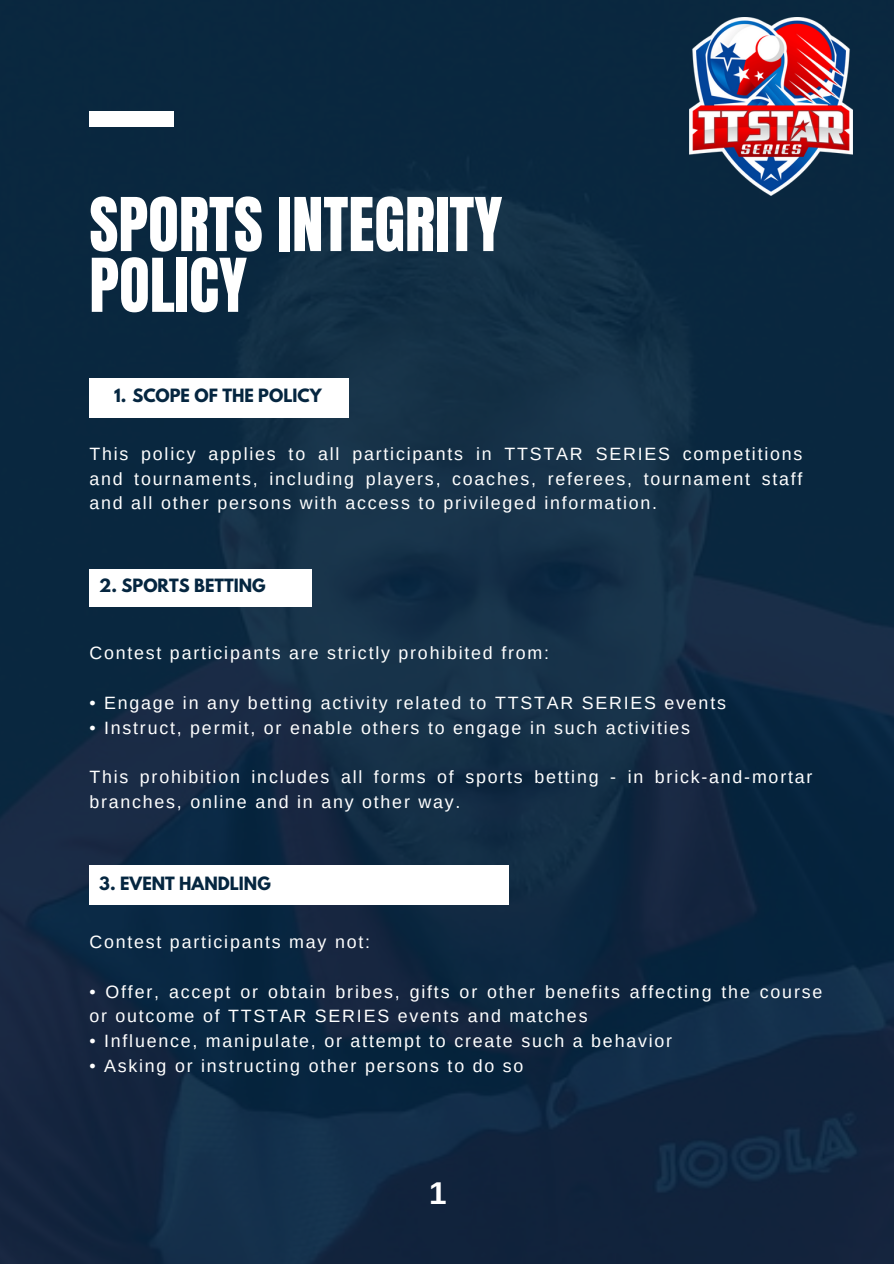
<style>
.page{position:relative;width:894px;height:1264px;background:#fff}
.page>*{position:absolute;margin:0;border:0;box-sizing:border-box;transform-origin:0 0}
.t1{font:63px/60.8px "Anton";color:#fff}
.t2{font:700 31.5px "Arimo";color:#fff}
.t3{font:17.85px/24.8px "Arimo";letter-spacing:.1em;color:#fff}
.t4{font:700 16.2px "League Spartan";color:#052640}
</style>
<div class="page">
<img style="left:0;top:0;width:893px;height:1263px">
<div style="left:89px;top:111px;width:85px;height:16px;background:#fff"></div>
<div style="left:89px;top:378px;width:260px;height:39px;background:#fff"></div>
<div style="left:89px;top:569px;width:222px;height:38px;background:#fff"></div>
<div style="left:89px;top:865px;width:420px;height:39px;background:#fff"></div>
<img style="left:689px;top:17px;width:163px;height:179px">
<p class="t1" style="left:89px;top:195px;width:414px">SPORTS INTEGRITY<br>POLICY</p>
<p class="t4" style="left:114px;top:388px;width:209px">1. SCOPE OF THE POLICY</p>
<p class="t3" style="left:89px;top:441px;width:714px;text-align:justify">This policy applies to all participants in TTSTAR SERIES competitions and tournaments, including players, coaches, referees, tournament staff and all other persons with access to privileged information.</p>
<p class="t4" style="left:99px;top:578px;width:168px">2. SPORTS BETTING</p>
<h2 class="t3" style="left:89px;top:640px;width:461px">Contest participants are strictly prohibited from:</h2>
<p class="t3" style="left:89px;top:690px;width:638px">• Engage in any betting activity related to TTSTAR SERIES events</p>
<p class="t3" style="left:89px;top:715px;width:602px">• Instruct, permit, or enable others to engage in such activities</p>
<p class="t3" style="left:89px;top:764px;width:724px">This prohibition includes all forms of sports betting - in brick-and-mortar branches, online and in any other way.</p>
<p class="t4" style="left:99px;top:875px;width:173px">3. EVENT HANDLING</p>
<p class="t3" style="left:89px;top:929px;width:282px">Contest participants may not:</p>
<h2 class="t3" style="left:89px;top:979px;width:734px">• Offer, accept or obtain bribes, gifts or other benefits affecting the course or outcome of TTSTAR SERIES events and matches</h2>
<p class="t3" style="left:89px;top:1028px;width:584px">• Influence, manipulate, or attempt to create such a behavior</p>
<p class="t3" style="left:89px;top:1053px;width:435px">• Asking or instructing other persons to do so</p>
<p class="t2" style="left:429px;top:1175px;width:19px">1</p>
</div>
